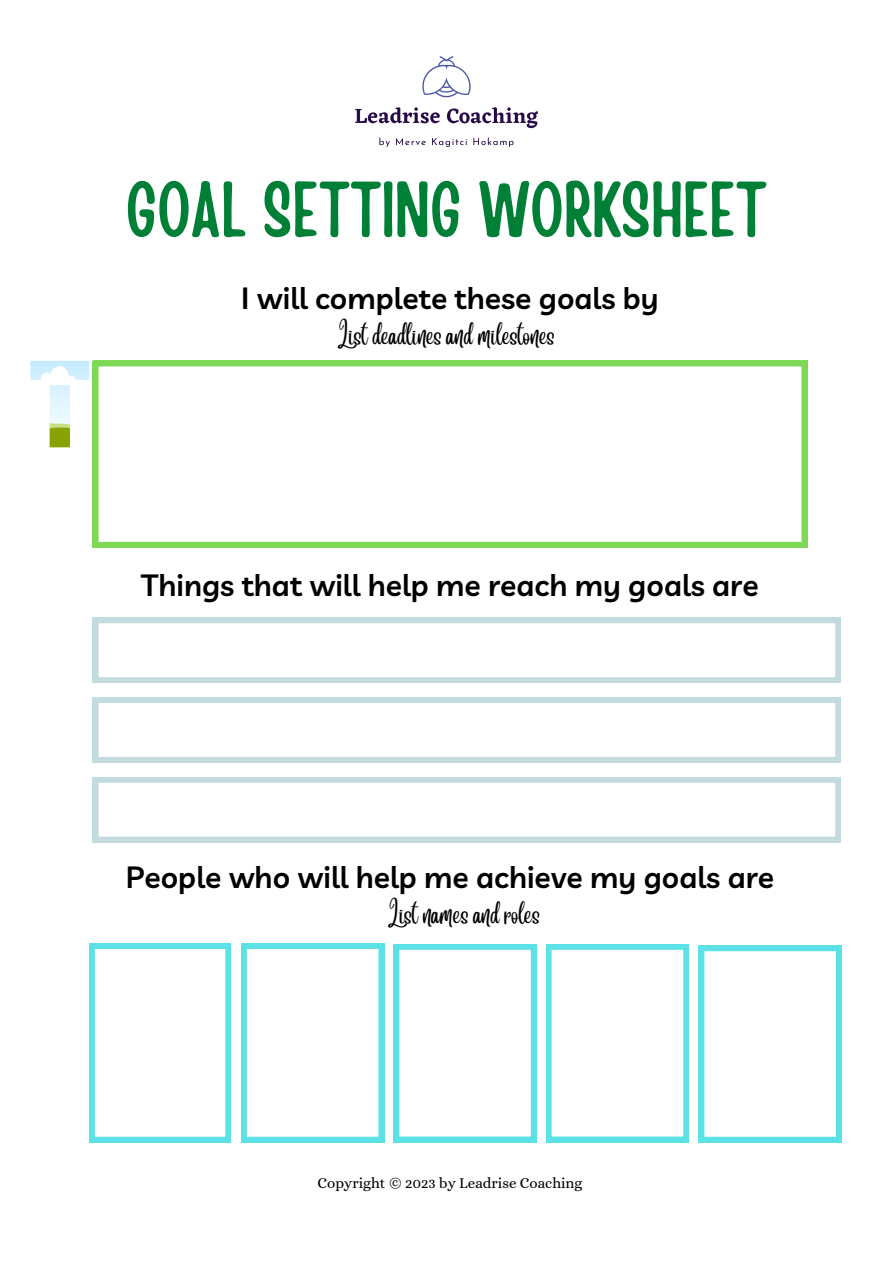
<style>
.page{position:relative;width:893px;height:1264px;background:#fff}
.page>*{position:absolute;margin:0;border:0;box-sizing:border-box;transform-origin:0 0}
.t1{font:78px "Handy Casual Condensed";color:#008037}
.t2{font:600 30px "Livvic";color:#000}
.t3{font:21px "Angelina";color:#000}
.t4{font:15px "Alice";color:#000}
</style>
<div class="page">
<svg style="left:93px;top:361px;width:714px;height:186px"></svg>
<svg style="left:93px;top:617px;width:747px;height:66px"></svg>
<svg style="left:93px;top:697px;width:747px;height:65px"></svg>
<svg style="left:93px;top:777px;width:747px;height:65px"></svg>
<svg style="left:89px;top:943px;width:142px;height:199px"></svg>
<svg style="left:241px;top:943px;width:143px;height:199px"></svg>
<svg style="left:393px;top:944px;width:143px;height:198px"></svg>
<svg style="left:546px;top:944px;width:142px;height:198px"></svg>
<svg style="left:698px;top:945px;width:143px;height:197px"></svg>
<img style="left:355px;top:56px;width:182px;height:90px">
<img style="left:30px;top:361px;width:59px;height:86px">
<h1 class="t1" style="left:125px;top:158px;width:643px">GOAL SETTING WORKSHEET</h1>
<p class="t2" style="left:241px;top:279px;width:419px">I will complete these goals by</p>
<p class="t3" style="left:338px;top:331px;width:219px">List deadlines and milestones</p>
<p class="t2" style="left:141px;top:565px;width:619px">Things that will help me reach my goals are</p>
<p class="t2" style="left:126px;top:857px;width:650px">People who will help me achieve my goals are</p>
<p class="t3" style="left:388px;top:910px;width:154px">List names and roles</p>
<p class="t4" style="left:317px;top:1174px;width:266px">Copyright © 2023 by Leadrise Coaching</p>
</div>
